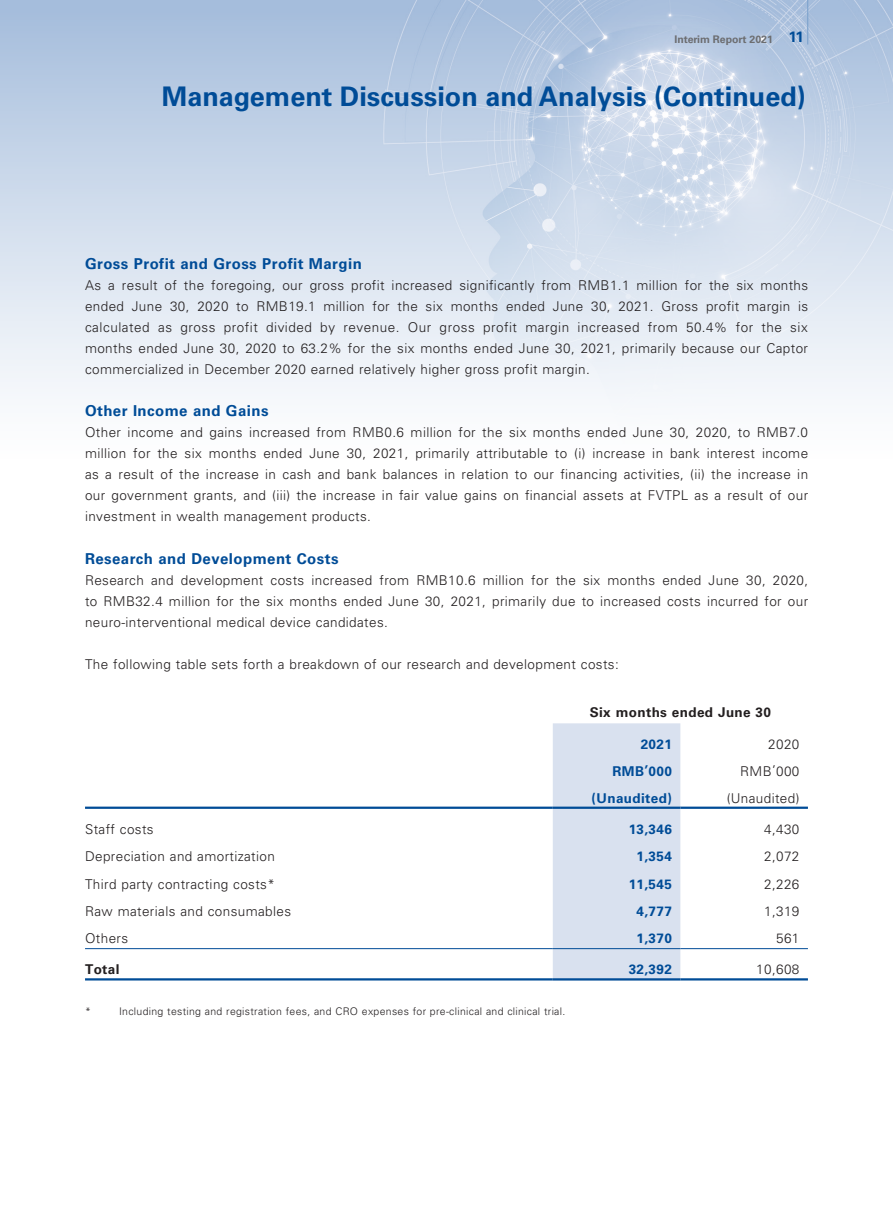
<style>
.page{position:relative;width:893px;height:1212px;background:#fff}
.page>*{position:absolute;margin:0;border:0;box-sizing:border-box;transform-origin:0 0}
.t1{font:700 27px "Univers LT Std";color:#004c97}
.t2{font:700 15px "Univers LT Std";letter-spacing:.03em;color:#004c97}
.t3{font:300 13.5px/21px "Univers LT Std";letter-spacing:.03em;color:#231f20;text-align:justify}
.t4{font:700 13.5px "Univers LT Std";letter-spacing:.03em;color:#004c97}
.t5{font:700 13.5px "Univers LT Std";letter-spacing:.03em;color:#231f20}
.t6{font:300 10.5px "Univers LT Std";letter-spacing:.03em;color:#231f20}
.t7{font:700 10.5px "Univers LT Std";color:#6c6d70}
.s1{font-size:15px;color:#004c97}
</style>
<div class="page">
<img style="left:0;top:0;width:893px;height:399px">
<hr style="left:807px;top:0;width:1px;height:45px;background:#789fcb">
<div style="left:553px;top:723px;width:127px;height:255px;background:#d9e1ef"></div>
<hr style="left:85px;top:806px;width:468px;height:3px;background:#004c97">
<hr style="left:553px;top:806px;width:127px;height:3px;background:#004c97">
<hr style="left:680px;top:806px;width:128px;height:3px;background:#004c97">
<hr style="left:85px;top:948px;width:468px;height:1px;background:#004c97">
<hr style="left:553px;top:948px;width:127px;height:1px;background:#004c97">
<hr style="left:680px;top:948px;width:128px;height:1px;background:#004c97">
<hr style="left:85px;top:978px;width:468px;height:2px;background:#004c97">
<hr style="left:553px;top:978px;width:127px;height:2px;background:#004c97">
<hr style="left:680px;top:978px;width:128px;height:2px;background:#004c97">
<p class="t7" style="left:674px;top:33px;width:131px">Interim Report 2021 <span class="s1">11</span></p>
<h1 class="t1" style="left:162px;top:80px;width:645px">Management Discussion and Analysis (Continued)</h1>
<p class="t2" style="left:85px;top:254px;width:278px">Gross Profit and Gross Profit Margin</p>
<p class="t3" style="left:85px;top:274px;width:725px">As a result of the foregoing, our gross profit increased significantly from RMB1.1 million for the six months ended June 30, 2020 to RMB19.1 million for the six months ended June 30, 2021. Gross profit margin is calculated as gross profit divided by revenue. Our gross profit margin increased from 50.4% for the six months ended June 30, 2020 to 63.2% for the six months ended June 30, 2021, primarily because our Captor commercialized in December 2020 earned relatively higher gross profit margin.</p>
<p class="t2" style="left:85px;top:402px;width:185px">Other Income and Gains</p>
<p class="t3" style="left:85px;top:422px;width:725px">Other income and gains increased from RMB0.6 million for the six months ended June 30, 2020, to RMB7.0 million for the six months ended June 30, 2021, primarily attributable to (i) increase in bank interest income as a result of the increase in cash and bank balances in relation to our financing activities, (ii) the increase in our government grants, and (iii) the increase in fair value gains on financial assets at FVTPL as a result of our investment in wealth management products.</p>
<p class="t2" style="left:85px;top:550px;width:255px">Research and Development Costs</p>
<p class="t3" style="left:85px;top:570px;width:725px">Research and development costs increased from RMB10.6 million for the six months ended June 30, 2020, to RMB32.4 million for the six months ended June 30, 2021, primarily due to increased costs incurred for our neuro-interventional medical device candidates.</p>
<p class="t3" style="left:85px;top:654px;width:535px">The following table sets forth a breakdown of our research and development costs:</p>
<p class="t5" style="left:590px;top:704px;width:183px">Six months ended June 30</p>
<p class="t4" style="left:641px;top:736px;width:33px">2021</p>
<p class="t3" style="left:768px;top:733px;width:33px">2020</p>
<p class="t4" style="left:613px;top:763px;width:61px">RMB’000</p>
<p class="t3" style="left:740px;top:760px;width:61px">RMB’000</p>
<p class="t4" style="left:592px;top:790px;width:82px">(Unaudited)</p>
<p class="t3" style="left:727px;top:787px;width:74px">(Unaudited)</p>
<p class="t3" style="left:85px;top:819px;width:70px">Staff costs</p>
<p class="t4" style="left:629px;top:821px;width:45px">13,346</p>
<p class="t3" style="left:764px;top:819px;width:37px">4,430</p>
<p class="t3" style="left:85px;top:846px;width:191px">Depreciation and amortization</p>
<p class="t4" style="left:637px;top:848px;width:37px">1,354</p>
<p class="t3" style="left:764px;top:846px;width:37px">2,072</p>
<p class="t3" style="left:85px;top:873px;width:191px">Third party contracting costs*</p>
<p class="t4" style="left:629px;top:876px;width:45px">11,545</p>
<p class="t3" style="left:764px;top:873px;width:37px">2,226</p>
<p class="t3" style="left:85px;top:900px;width:208px">Raw materials and consumables</p>
<p class="t4" style="left:637px;top:903px;width:37px">4,777</p>
<p class="t3" style="left:764px;top:900px;width:37px">1,319</p>
<p class="t3" style="left:85px;top:927px;width:45px">Others</p>
<p class="t4" style="left:637px;top:930px;width:37px">1,370</p>
<p class="t3" style="left:776px;top:927px;width:25px">561</p>
<p class="t5" style="left:85px;top:961px;width:36px">Total</p>
<p class="t4" style="left:629px;top:961px;width:45px">32,392</p>
<p class="t3" style="left:756px;top:959px;width:45px">10,608</p>
<p class="t6" style="left:85px;top:1004px;width:7px">*</p>
<p class="t6" style="left:119px;top:1004px;width:448px">Including testing and registration fees, and CRO expenses for pre-clinical and clinical trial.</p>
</div>
